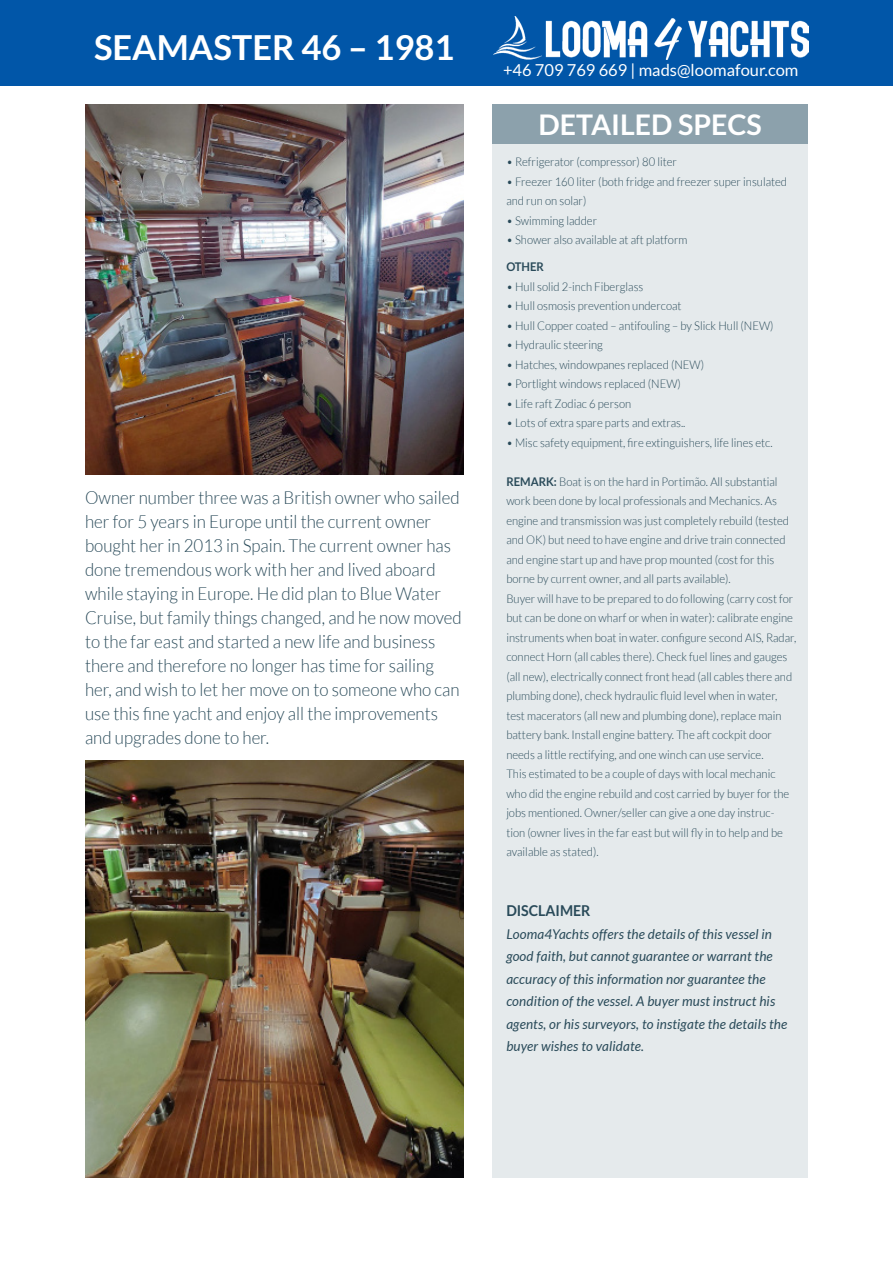
<style>
.page{position:relative;width:893px;height:1263px;background:#fff}
.page>*{position:absolute;margin:0;border:0;box-sizing:border-box;transform-origin:0 0}
.t1{font:700 34.5px "Lato";color:#fff}
.t2{font:700 28.5px "Lato";color:#fff}
.t3{font:300 18px/24px "Lato";color:#294a59;scale:.94 1}
.t4{font:16.5px "Lato";color:#fff}
.t5{font:700 15px "Lato";color:#294a59;scale:.94 1}
.t6{font:italic 13.5px/22.5px "Lato";letter-spacing:.01em;color:#294a59}
.t7{font:300 12px/19.5px "Lato";color:#294a59;scale:.94 1}
.t8{font:700 12px "Lato";color:#294a59;scale:.94 1}
.s1{font-weight:700}
</style>
<div class="page">
<div style="left:0;top:0;width:893px;height:85px;background:#0156a8"></div>
<img style="left:493px;top:17px;width:315px;height:43px">
<img style="left:85px;top:760px;width:378px;height:418px">
<div style="left:492px;top:144px;width:316px;height:1034px;background:#e5eaec"></div>
<div style="left:492px;top:104px;width:316px;height:40px;background:#8ca1ac"></div>
<img style="left:85px;top:104px;width:378px;height:370px">
<p class="t1" style="left:94px;top:28px;width:362px">SEAMASTER 46 – 1981</p>
<p class="t3" style="left:85px;top:485px;width:402px">Owner number three was a British owner who sailed her for 5 years in Europe until the current owner bought her in 2013 in Spain. The current owner has done tremendous work with her and lived aboard while staying in Europe. He did plan to Blue Water Cruise, but family things changed, and he now moved to the far east and started a new life and business there and therefore no longer has time for sailing her, and wish to let her move on to someone who can use this fine yacht and enjoy all the improvements and upgrades done to her.</p>
<p class="t4" style="left:503px;top:61px;width:297px">+46 709 769 669 | mads@loomafour.com</p>
<p class="t2" style="left:539px;top:108px;width:225px">DETAILED SPECS</p>
<p class="t7" style="left:506px;top:152px;width:183px">• Refrigerator (compressor) 80 liter</p>
<p class="t7" style="left:506px;top:172px;width:300px">• Freezer 160 liter (both fridge and freezer super insulated and run on solar)</p>
<p class="t7" style="left:506px;top:211px;width:98px">• Swimming ladder</p>
<p class="t7" style="left:506px;top:230px;width:194px">• Shower also available at aft platform</p>
<p class="t8" style="left:506px;top:260px;width:42px">OTHER</p>
<p class="t7" style="left:506px;top:277px;width:147px">• Hull solid 2-inch Fiberglass</p>
<p class="t7" style="left:506px;top:296px;width:188px">• Hull osmosis prevention undercoat</p>
<p class="t7" style="left:506px;top:316px;width:286px">• Hull Copper coated – antifouling – by Slick Hull (NEW)</p>
<p class="t7" style="left:506px;top:335px;width:104px">• Hydraulic steering</p>
<p class="t7" style="left:506px;top:355px;width:212px">• Hatches, windowpanes replaced (NEW)</p>
<p class="t7" style="left:506px;top:374px;width:187px">• Portlight windows replaced (NEW)</p>
<p class="t7" style="left:506px;top:394px;width:134px">• Life raft Zodiac 6 person</p>
<p class="t7" style="left:506px;top:413px;width:192px">• Lots of extra spare parts and extras..</p>
<p class="t7" style="left:506px;top:433px;width:285px">• Misc safety equipment, fire extinguishers, life lines etc.</p>
<p class="t7" style="left:506px;top:472px;width:302px"><span class="s1">REMARK:</span> Boat is on the hard in Portimão. All substantial work been done by local professionals and Mechanics. As engine and transmission was just completely rebuild (tested and OK) but need to have engine and drive train connected and engine start up and have prop mounted (cost for this borne by current owner, and all parts available).</p>
<p class="t7" style="left:506px;top:589px;width:310px">Buyer will have to be prepared to do following (carry cost for but can be done on wharf or when in water): calibrate engine instruments when boat in water. configure second AIS, Radar, connect Horn (all cables there). Check fuel lines and gauges (all new), electrically connect front head (all cables there and plumbing done), check hydraulic fluid level when in water, test macerators (all new and plumbing done), replace main battery bank. Install engine battery. The aft cockpit door needs a little rectifying, and one winch can use service.</p>
<p class="t7" style="left:506px;top:764px;width:303px">This estimated to be a couple of days with local mechanic who did the engine rebuild and cost carried by buyer for the jobs mentioned. Owner/seller can give a one day instruc&shy;tion (owner lives in the far east but will fly in to help and be available as stated).</p>
<p class="t5" style="left:506px;top:902px;width:91px">DISCLAIMER</p>
<p class="t6" style="left:506px;top:923px;width:283px">Looma4Yachts offers the details of this vessel in good faith, but cannot guarantee or warrant the accuracy of this information nor guarantee the condition of the vessel. A buyer must instruct his agents, or his surveyors, to instigate the details the buyer wishes to validate.</p>
</div>
